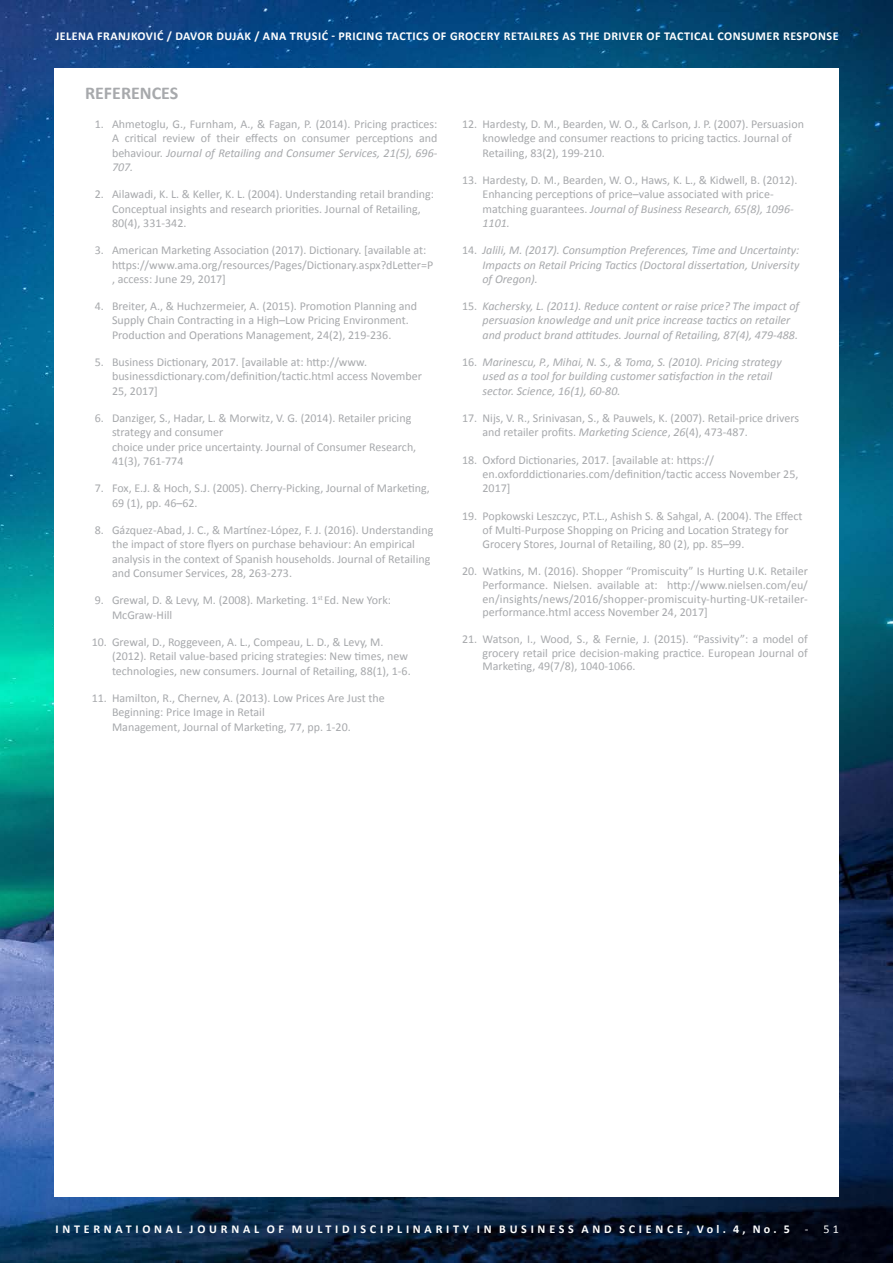
<style>
.page{position:relative;width:893px;height:1263px;background:#fff}
.page>*{position:absolute;margin:0;border:0;box-sizing:border-box;transform-origin:0 0}
.t1{font:700 18px "Calibri";color:#a7a9ac}
.t2{font:12px/14.4px "Calibri";color:#a7a9ac}
.t3{font:italic 12px/14.4px "Calibri";color:#a7a9ac}
.t4{font:700 12px "Calibri";letter-spacing:.04em;color:#fff}
.t5{font:700 12px "Calibri";letter-spacing:.315em;color:#fff}
.s1{font-style:italic}
.s2{font-style:normal}
.s3{font-weight:400}
</style>
<div class="page">
<img style="left:0;top:0;width:893px;height:1263px">
<div style="left:54px;top:68px;width:785px;height:1129px;background:#fff"></div>
<p class="t4" style="left:55px;top:28px;width:785px">JELENA FRANJKOVIĆ / DAVOR DUJAK / ANA TRUSIĆ - PRICING TACTICS OF GROCERY RETAILRES AS THE DRIVER OF TACTICAL CONSUMER RESPONSE</p>
<p class="t1" style="left:85px;top:81px;width:95px">REFERENCES</p>
<p class="t2" style="left:112px;top:117px;width:327px;text-align:justify;text-indent:-17px">1. Ahmetoglu, G., Furnham, A., &amp; Fagan, P. (2014). Pricing practices:<br>A critical review of their effects on consumer perceptions and behaviour. <span class="s1">Journal of Retailing and Consumer Services, 21(5), 696- 707.</span></p>
<p class="t2" style="left:112px;top:187px;width:323px;text-indent:-17px">2. Ailawadi, K. L. &amp; Keller, K. L. (2004). Understanding retail branding:<br>Conceptual insights and research priorities. Journal of Retailing,<br>80(4), 331-342.</p>
<p class="t2" style="left:112px;top:243px;width:323px;text-indent:-17px">3. American Marketing Association (2017). Dictionary. [available at: https://www.ama.org/resources/Pages/Dictionary.aspx?dLetter=P , access: June 29, 2017]</p>
<p class="t2" style="left:112px;top:299px;width:307px;text-indent:-17px">4. Breiter, A., &amp; Huchzermeier, A. (2015). Promotion Planning and<br>Supply Chain Contracting in a High–Low Pricing Environment.<br>Production and Operations Management, 24(2), 219-236.</p>
<p class="t2" style="left:112px;top:355px;width:311px;text-indent:-17px">5. Business Dictionary, 2017. [available at: http://www. businessdictionary.com/definition/tactic.html access November<br>25, 2017]</p>
<p class="t2" style="left:112px;top:411px;width:306px;text-indent:-17px">6. Danziger, S., Hadar, L. &amp; Morwitz, V. G. (2014). Retailer pricing strategy and consumer<br>choice under price uncertainty. Journal of Consumer Research, 41(3), 761-774</p>
<p class="t2" style="left:112px;top:481px;width:319px;text-indent:-17px">7. Fox, E.J. &amp; Hoch, S.J. (2005). Cherry-Picking, Journal of Marketing,<br>69 (1), pp. 46–62.</p>
<p class="t2" style="left:112px;top:523px;width:323px;text-indent:-17px">8. Gázquez-Abad, J. C., &amp; Martínez-López, F. J. (2016). Understanding the impact of store flyers on purchase behaviour: An empirical analysis in the context of Spanish households. Journal of Retailing and Consumer Services, 28, 263-273.</p>
<p class="t2" style="left:112px;top:593px;width:281px;text-indent:-17px">9. Grewal, D. &amp; Levy, M. (2008). Marketing. 1<sup>st</sup> Ed. New York:<br>McGraw-Hill</p>
<p class="t2" style="left:112px;top:635px;width:300px;text-indent:-20px">10. Grewal, D., Roggeveen, A. L., Compeau, L. D., &amp; Levy, M. (2012). Retail value-based pricing strategies: New times, new technologies, new consumers. Journal of Retailing, 88(1), 1-6.</p>
<p class="t2" style="left:112px;top:691px;width:274px;text-indent:-20px">11. Hamilton, R., Chernev, A. (2013). Low Prices Are Just the<br>Beginning: Price Image in Retail<br>Management, Journal of Marketing, 77, pp. 1-20.</p>
<p class="t2" style="left:482px;top:117px;width:323px;text-indent:-20px">12. Hardesty, D. M., Bearden, W. O., &amp; Carlson, J. P. (2007). Persuasion knowledge and consumer reactions to pricing tactics. Journal of<br>Retailing, 83(2), 199-210.</p>
<p class="t2" style="left:482px;top:173px;width:317px;text-indent:-20px">13. Hardesty, D. M., Bearden, W. O., Haws, K. L., &amp; Kidwell, B. (2012).<br>Enhancing perceptions of price–value associated with price&shy;matching guarantees. <span class="s1">Journal of Business Research, 65(8), 1096- 1101.</span></p>
<p class="t3" style="left:482px;top:242px;width:318px;text-align:justify;text-indent:-20px"><span class="s2">14.</span> Jalili, M. (2017). Consumption Preferences, Time and Uncertainty:<br>Impacts on Retail Pricing Tactics (Doctoral dissertation, University of Oregon).</p>
<p class="t3" style="left:482px;top:298px;width:318px;text-indent:-20px"><span class="s2">15.</span> Kachersky, L. (2011). Reduce content or raise price? The impact of persuasion knowledge and unit price increase tactics on retailer and product brand attitudes. Journal of Retailing, 87(4), 479-488.</p>
<p class="t3" style="left:482px;top:354px;width:301px;text-indent:-20px"><span class="s2">16.</span> Marinescu, P., Mihai, N. S., &amp; Toma, S. (2010). Pricing strategy used as a tool for building customer satisfaction in the retail sector. Science, 16(1), 60-80.</p>
<p class="t2" style="left:482px;top:411px;width:318px;text-indent:-20px">17. Nijs, V. R., Srinivasan, S., &amp; Pauwels, K. (2007). Retail-price drivers and retailer profits. <span class="s1">Marketing Science</span>, <span class="s1">26</span>(4), 473-487.</p>
<p class="t2" style="left:482px;top:452px;width:317px;text-indent:-20px">18. Oxford Dictionaries, 2017. [available at: https:// en.oxforddictionaries.com/definition/tactic access November 25,<br>2017]</p>
<p class="t2" style="left:482px;top:508px;width:322px;text-indent:-20px">19. Popkowski Leszczyc, P.T.L., Ashish S. &amp; Sahgal, A. (2004). The Effect of Multi-Purpose Shopping on Pricing and Location Strategy for<br>Grocery Stores, Journal of Retailing, 80 (2), pp. 85–99.</p>
<p class="t2" style="left:482px;top:564px;width:327px;line-height:13.8px;text-align:justify;text-indent:-20px">20. Watkins, M. (2016). Shopper “Promiscuity” Is Hurting U.K. Retailer Performance. Nielsen. available at: http://www.nielsen.com/eu/ en/insights/news/2016/shopper-promiscuity-hurting-UK-retailer&shy;performance.html access November 24, 2017]</p>
<p class="t2" style="left:482px;top:632px;width:327px;line-height:13.8px;text-align:justify;text-indent:-20px">21. Watson, I., Wood, S., &amp; Fernie, J. (2015). “Passivity”: a model of grocery retail price decision-making practice. European Journal of Marketing, 49(7/8), 1040-1066.</p>
<p class="t5" style="left:55px;top:1222px;width:785px">INTERNATIONAL JOURNAL OF MULTIDISCIPLINARITY IN BUSINESS AND SCIENCE, Vol. 4, No. 5 <span class="s3">- 51</span></p>
</div>
